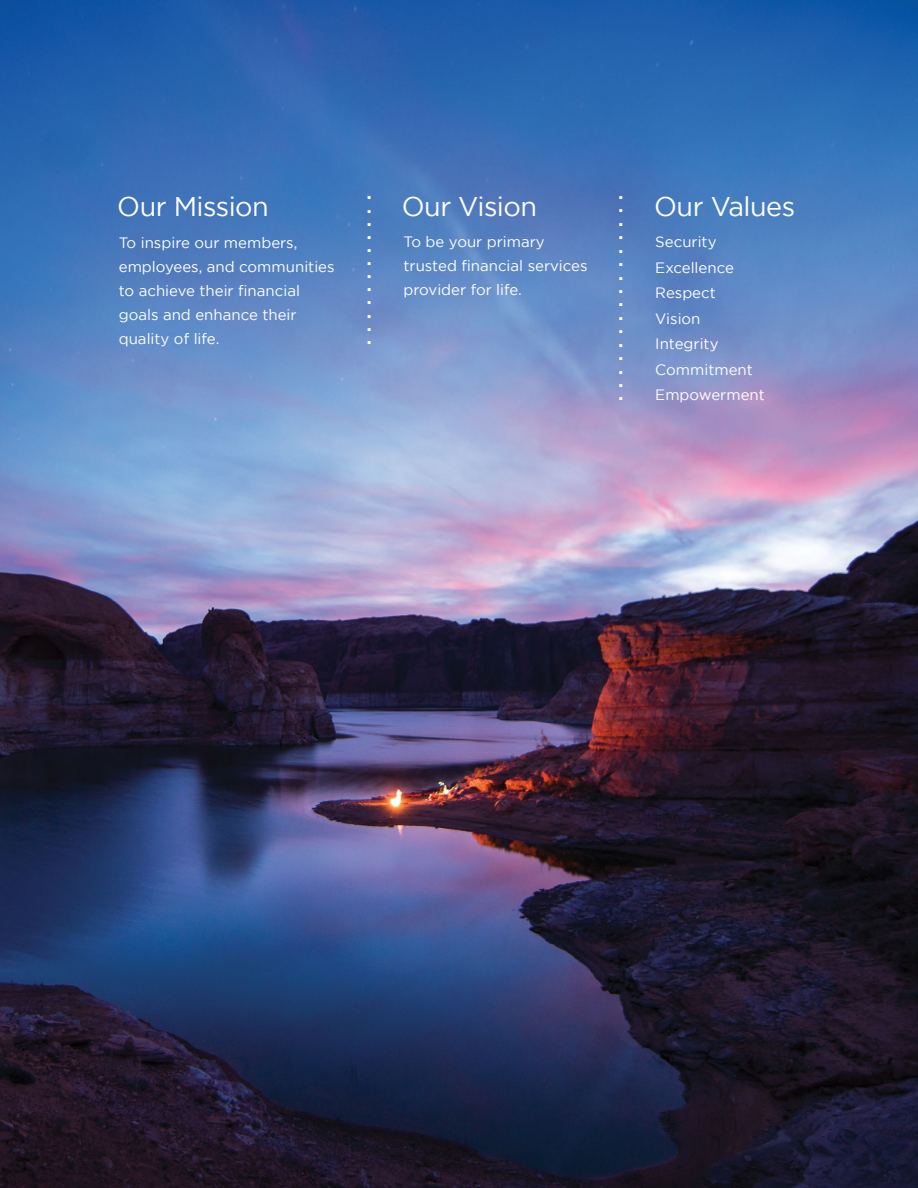
<style>
.page{position:relative;width:918px;height:1188px;background:#fff}
.page>*{position:absolute;margin:0;border:0;box-sizing:border-box;transform-origin:0 0}
.t1{font:27px "Gotham";letter-spacing:-.02em;color:#fff}
.t2{font:700 18px "Gotham";color:#fff}
.t3{font:15px/24px "Gotham";color:#fff}
</style>
<div class="page">
<img style="left:0;top:0;width:918px;height:1188px">
<h1 class="t1" style="left:117px;top:192px;width:153px">Our Mission</h1>
<h1 class="t1" style="left:402px;top:191px;width:137px">Our Vision</h1>
<h1 class="t1" style="left:654px;top:191px;width:142px">Our Values</h1>
<p class="t2" style="left:385px;top:195px;width:151px;rotate:90deg">............</p>
<p class="t2" style="left:636px;top:195px;width:208px;rotate:90deg">................</p>
<p class="t3" style="left:119px;top:230px;width:217px">To inspire our members, employees, and communities to achieve their financial goals and enhance their quality of life.</p>
<p class="t3" style="left:404px;top:230px;width:186px">To be your primary trusted financial services provider for life.</p>
<p class="t3" style="left:655px;top:230px;width:63px">Security</p>
<p class="t3" style="left:655px;top:255px;width:80px">Excellence</p>
<p class="t3" style="left:655px;top:281px;width:62px">Respect</p>
<p class="t3" style="left:655px;top:306px;width:47px">Vision</p>
<p class="t3" style="left:655px;top:332px;width:65px">Integrity</p>
<p class="t3" style="left:655px;top:357px;width:99px">Commitment</p>
<p class="t3" style="left:655px;top:383px;width:111px">Empowerment</p>
</div>
